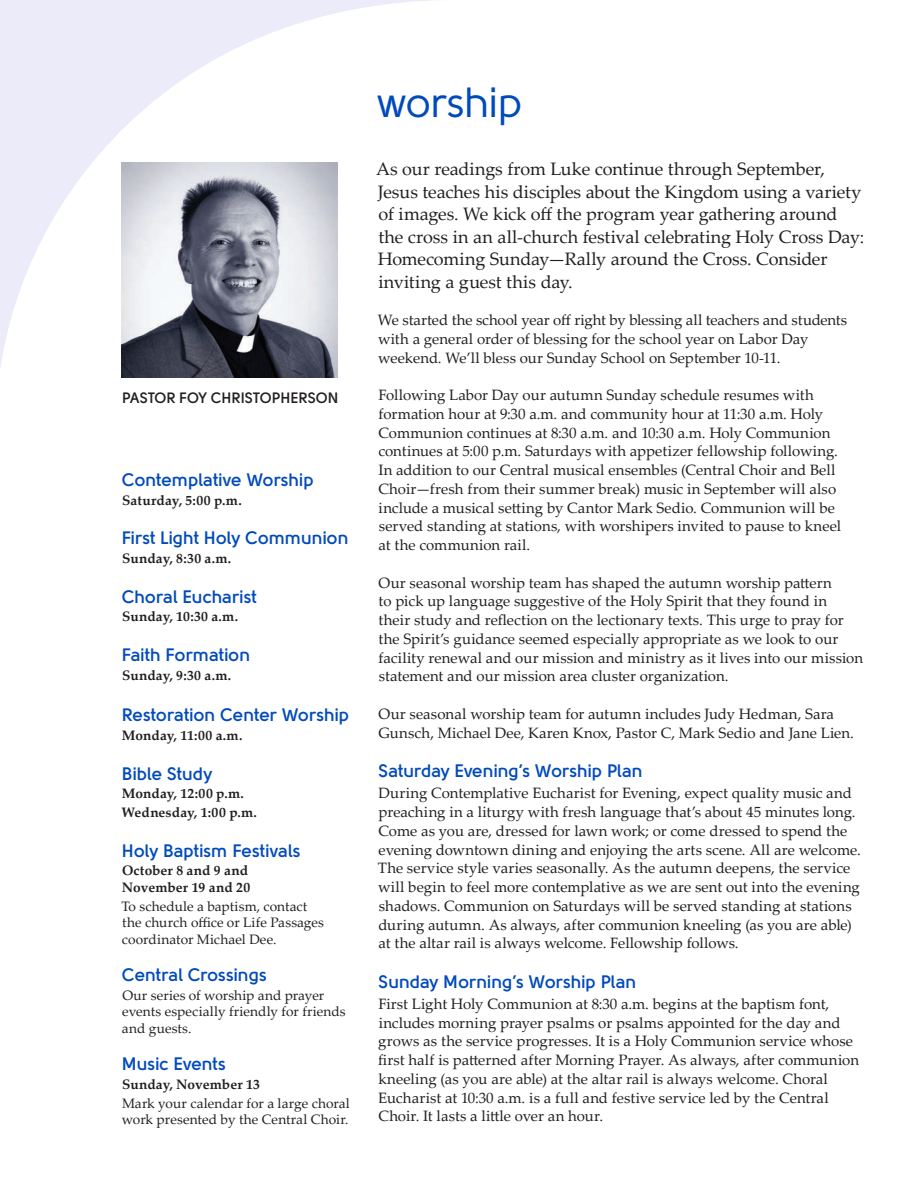
<style>
.page{position:relative;width:918px;height:1188px;background:#fff}
.page>*{position:absolute;margin:0;border:0;box-sizing:border-box;transform-origin:0 0}
.t1{font:42px "Solomon";letter-spacing:-.01em;color:#004abb}
.t2{font:18px/22.5px "Palatino Linotype";letter-spacing:-.005em;color:#231f20}
.t3{font:700 18px "Solomon";letter-spacing:-.005em;color:#004abb}
.t4{font:15px/18.8px "Palatino Linotype";color:#231f20}
.t5{font:700 15px "Solomon";letter-spacing:-.005em;color:#231f20}
.t6{font:13.65px/16.5px "Palatino Linotype";letter-spacing:.005em;color:#231f20}
.t7{font:700 13.65px/18.6px "Palatino Linotype";letter-spacing:.005em;color:#231f20}
.s1{font-weight:700}
</style>
<div class="page">
<svg style="left:0;top:0;width:432px;height:370px"></svg>
<img style="left:122px;top:162px;width:216px;height:216px">
<p class="t5" style="left:122px;top:389px;width:218px">PASTOR FOY CHRISTOPHERSON</p>
<p class="t3" style="left:122px;top:469px;width:194px">Contemplative Worship</p>
<p class="t7" style="left:122px;top:490px;width:121px">Saturday, 5:00 p.m.</p>
<p class="t3" style="left:122px;top:528px;width:228px">First Light Holy Communion</p>
<p class="t7" style="left:122px;top:549px;width:111px">Sunday, 8:30 a.m.</p>
<p class="t3" style="left:122px;top:586px;width:137px">Choral Eucharist</p>
<p class="t7" style="left:122px;top:607px;width:118px">Sunday, 10:30 a.m.</p>
<p class="t3" style="left:122px;top:644px;width:130px">Faith Formation</p>
<p class="t7" style="left:122px;top:665px;width:111px">Sunday, 9:30 a.m.</p>
<p class="t3" style="left:122px;top:705px;width:229px">Restoration Center Worship</p>
<p class="t7" style="left:122px;top:726px;width:122px">Monday, 11:00 a.m.</p>
<p class="t3" style="left:122px;top:763px;width:92px">Bible Study</p>
<p class="t7" style="left:122px;top:784px;width:137px">Monday, 12:00 p.m.<br>Wednesday, 1:00 p.m.</p>
<p class="t3" style="left:122px;top:840px;width:180px">Holy Baptism Festivals</p>
<p class="t7" style="left:122px;top:862px;width:130px;line-height:16.5px">October 8 and 9 and<br>November 19 and 20</p>
<p class="t6" style="left:121px;top:897px;width:204px">To schedule a baptism, contact the church office or Life Passages coordinator Michael Dee.</p>
<p class="t3" style="left:122px;top:964px;width:146px">Central Crossings</p>
<p class="t6" style="left:122px;top:986px;width:225px">Our series of worship and prayer events especially friendly for friends and guests.</p>
<p class="t3" style="left:122px;top:1054px;width:106px">Music Events</p>
<p class="t6" style="left:122px;top:1074px;width:229px;line-height:18.6px"><span class="s1">Sunday, November 13<br></span>Mark your calendar for a large choral</p>
<p class="t6" style="left:122px;top:1111px;width:228px">work presented by the Central Choir.</p>
<p class="t1" style="left:377px;top:80px;width:147px">worship</p>
<p class="t2" style="left:376px;top:157px;width:490px">As our readings from Luke continue through September, Jesus teaches his disciples about the Kingdom using a variety of images. We kick off the program year gathering around the cross in an all-church festival celebrating Holy Cross Day:<br>Homecoming Sunday—Rally around the Cross. Consider inviting a guest this day.</p>
<p class="t4" style="left:378px;top:310px;width:471px">We started the school year off right by blessing all teachers and students with a general order of blessing for the school year on Labor Day weekend. We’ll bless our Sunday School on September 10-11.</p>
<p class="t4" style="left:378px;top:385px;width:464px">Following Labor Day our autumn Sunday schedule resumes with formation hour at 9:30 a.m. and community hour at 11:30 a.m. Holy Communion continues at 8:30 a.m. and 10:30 a.m. Holy Communion continues at 5:00 p.m. Saturdays with appetizer fellowship following.<br>In addition to our Central musical ensembles (Central Choir and Bell Choir—fresh from their summer break) music in September will also include a musical setting by Cantor Mark Sedio. Communion will be served standing at stations, with worshipers invited to pause to kneel at the communion rail.</p>
<p class="t4" style="left:379px;top:573px;width:486px">Our seasonal worship team has shaped the autumn worship pattern<br>to pick up language suggestive of the Holy Spirit that they found in<br>their study and reflection on the lectionary texts. This urge to pray for the Spirit’s guidance seemed especially appropriate as we look to our facility renewal and our mission and ministry as it lives into our mission statement and our mission area cluster organization.</p>
<p class="t4" style="left:378px;top:704px;width:477px">Our seasonal worship team for autumn includes Judy Hedman, Sara<br>Gunsch, Michael Dee, Karen Knox, Pastor C, Mark Sedio and Jane Lien.</p>
<p class="t3" style="left:379px;top:761px;width:266px">Saturday Evening’s Worship Plan</p>
<p class="t4" style="left:378px;top:783px;width:485px">During Contemplative Eucharist for Evening, expect quality music and preaching in a liturgy with fresh language that’s about 45 minutes long.<br>Come as you are, dressed for lawn work; or come dressed to spend the evening downtown dining and enjoying the arts scene. All are welcome.<br>The service style varies seasonally. As the autumn deepens, the service will begin to feel more contemplative as we are sent out into the evening shadows. Communion on Saturdays will be served standing at stations during autumn. As always, after communion kneeling (as you are able) at the altar rail is always welcome. Fellowship follows.</p>
<p class="t3" style="left:379px;top:971px;width:259px">Sunday Morning’s Worship Plan</p>
<p class="t4" style="left:378px;top:994px;width:483px">First Light Holy Communion at 8:30 a.m. begins at the baptism font, includes morning prayer psalms or psalms appointed for the day and grows as the service progresses. It is a Holy Communion service whose first half is patterned after Morning Prayer. As always, after communion kneeling (as you are able) at the altar rail is always welcome. Choral Eucharist at 10:30 a.m. is a full and festive service led by the Central Choir. It lasts a little over an hour.</p>
</div>
